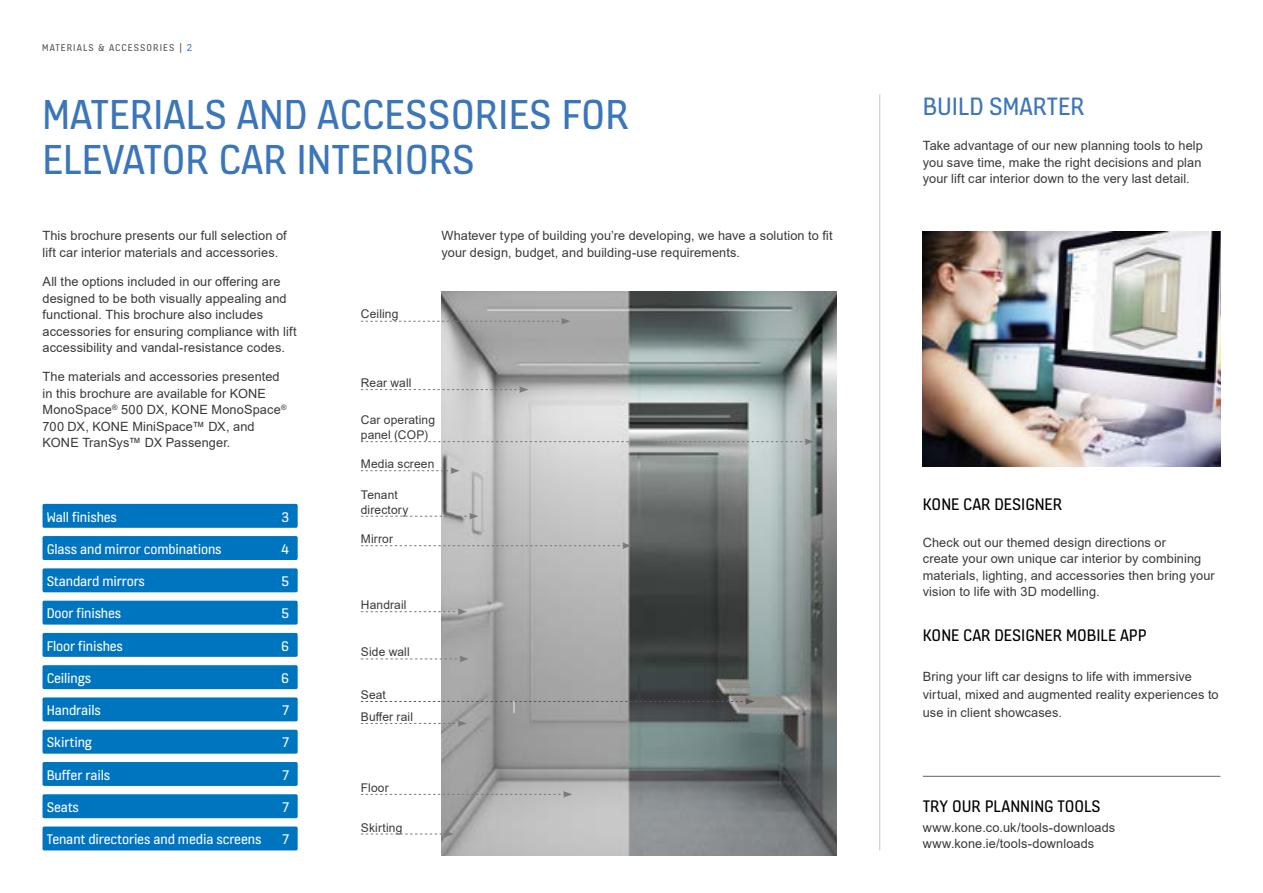
<style>
.page{position:relative;width:1263px;height:893px;background:#fff}
.page>*{position:absolute;margin:0;border:0;box-sizing:border-box;transform-origin:0 0}
.t1{font:45px/45px "KONE Information";color:#3b76ba}
.t2{font:27px "KONE Information";color:#3b76ba}
.t3{font:18px "KONE Information";color:#000}
.t4{font:15px "KONE Information";letter-spacing:-.01em;color:#fff}
.t5{font:12.75px/16.5px "Arial";letter-spacing:.01em;color:#393939}
.t6{font:12px/15px "Arial";letter-spacing:.01em;color:#393939}
.t7{font:10.5px "KONE Information v 13";letter-spacing:.1em;color:#555}
.s1{color:#3b76ba}
</style>
<div class="page">
<div style="left:43px;top:665px;width:255px;height:24px;background:#0075bf;border-radius:2px"></div>
<div style="left:43px;top:697px;width:255px;height:24px;background:#0075bf;border-radius:2px"></div>
<div style="left:43px;top:730px;width:255px;height:24px;background:#0075bf;border-radius:2px"></div>
<div style="left:43px;top:762px;width:255px;height:24px;background:#0075bf;border-radius:2px"></div>
<div style="left:43px;top:794px;width:255px;height:24px;background:#0075bf;border-radius:2px"></div>
<div style="left:43px;top:826px;width:255px;height:24px;background:#0075bf;border-radius:2px"></div>
<div style="left:43px;top:601px;width:255px;height:24px;background:#0075bf;border-radius:2px"></div>
<div style="left:43px;top:568px;width:255px;height:24px;background:#0075bf;border-radius:2px"></div>
<div style="left:43px;top:536px;width:255px;height:24px;background:#0075bf;border-radius:2px"></div>
<div style="left:43px;top:504px;width:255px;height:24px;background:#0075bf;border-radius:2px"></div>
<div style="left:43px;top:633px;width:255px;height:24px;background:#0075bf;border-radius:2px"></div>
<img style="left:441px;top:291px;width:396px;height:565px">
<svg style="left:361px;top:467px;width:99px;height:7px"></svg>
<svg style="left:361px;top:513px;width:117px;height:7px"></svg>
<svg style="left:361px;top:655px;width:108px;height:7px"></svg>
<svg style="left:361px;top:542px;width:270px;height:7px"></svg>
<svg style="left:361px;top:608px;width:106px;height:7px"></svg>
<svg style="left:361px;top:720px;width:106px;height:7px"></svg>
<svg style="left:361px;top:318px;width:209px;height:7px"></svg>
<svg style="left:361px;top:791px;width:211px;height:7px"></svg>
<svg style="left:361px;top:386px;width:167px;height:7px"></svg>
<svg style="left:361px;top:831px;width:93px;height:6px"></svg>
<svg style="left:361px;top:438px;width:453px;height:7px"></svg>
<svg style="left:361px;top:698px;width:393px;height:15px"></svg>
<hr style="left:879px;top:94px;width:1px;height:756px;background:#c6c6c6">
<hr style="left:923px;top:776px;width:297px;height:1px;background:#646363">
<img style="left:923px;top:231px;width:297px;height:235px">
<p class="t7" style="left:42px;top:40px;width:151px">MATERIALS &amp; ACCESSORIES | <span class="s1">2</span></p>
<h1 class="t1" style="left:43px;top:90px;width:588px">MATERIALS AND ACCESSORIES FOR<br>ELEVATOR CAR INTERIORS</h1>
<p class="t5" style="left:43px;top:228px;width:246px">This brochure presents our full selection of lift car interior materials and accessories.</p>
<p class="t5" style="left:43px;top:273px;width:256px">All the options included in our offering are designed to be both visually appealing and functional. This brochure also includes accessories for ensuring compliance with lift accessibility and vandal-resistance codes.</p>
<p class="t5" style="left:43px;top:369px;width:246px">The materials and accessories presented in this brochure are available for KONE MonoSpace<sup>®</sup> 500 DX, KONE MonoSpace<sup>® </sup>700 DX, KONE MiniSpace™ DX, and KONE TranSys™ DX Passenger.</p>
<p class="t4" style="left:47px;top:507px;width:72px">Wall finishes</p>
<p class="t4" style="left:281px;top:507px;width:9px">3</p>
<p class="t4" style="left:47px;top:539px;width:176px">Glass and mirror combinations</p>
<p class="t4" style="left:281px;top:539px;width:9px">4</p>
<p class="t4" style="left:47px;top:571px;width:100px">Standard mirrors</p>
<p class="t4" style="left:281px;top:571px;width:9px">5</p>
<p class="t4" style="left:47px;top:603px;width:76px">Door finishes</p>
<p class="t4" style="left:281px;top:603px;width:9px">5</p>
<p class="t4" style="left:47px;top:636px;width:78px">Floor finishes</p>
<p class="t4" style="left:281px;top:636px;width:9px">6</p>
<p class="t4" style="left:47px;top:668px;width:46px">Ceilings</p>
<p class="t4" style="left:281px;top:668px;width:9px">6</p>
<p class="t4" style="left:47px;top:700px;width:56px">Handrails</p>
<p class="t4" style="left:282px;top:700px;width:8px">7</p>
<p class="t4" style="left:47px;top:733px;width:47px">Skirting</p>
<p class="t4" style="left:282px;top:733px;width:8px">7</p>
<p class="t4" style="left:47px;top:765px;width:65px">Buffer rails</p>
<p class="t4" style="left:282px;top:765px;width:8px">7</p>
<p class="t4" style="left:47px;top:797px;width:34px">Seats</p>
<p class="t4" style="left:283px;top:797px;width:8px">7</p>
<p class="t4" style="left:47px;top:829px;width:216px">Tenant directories and media screens</p>
<p class="t4" style="left:282px;top:829px;width:8px">7</p>
<p class="t6" style="left:361px;top:307px;width:39px">Ceiling</p>
<p class="t6" style="left:361px;top:375px;width:52px">Rear wall</p>
<p class="t5" style="left:441px;top:228px;width:393px">Whatever type of building you’re developing, we have a solution to fit your design, budget, and building-use requirements.</p>
<p class="t6" style="left:361px;top:412px;width:76px">Car operating panel (COP)</p>
<p class="t6" style="left:361px;top:456px;width:75px">Media screen</p>
<p class="t6" style="left:361px;top:487px;width:49px">Tenant directory</p>
<p class="t6" style="left:361px;top:531px;width:34px">Mirror</p>
<p class="t6" style="left:361px;top:597px;width:47px">Handrail</p>
<p class="t6" style="left:361px;top:645px;width:50px">Side wall</p>
<p class="t6" style="left:361px;top:687px;width:27px">Seat</p>
<p class="t6" style="left:361px;top:709px;width:54px">Buffer rail</p>
<p class="t6" style="left:361px;top:780px;width:29px">Floor</p>
<p class="t6" style="left:361px;top:820px;width:43px">Skirting</p>
<h2 class="t2" style="left:923px;top:88px;width:163px">BUILD SMARTER</h2>
<p class="t5" style="left:923px;top:137px;width:282px">Take advantage of our new planning tools to help you save time, make the right decisions and plan your lift car interior down to the very last detail.</p>
<h3 class="t3" style="left:923px;top:492px;width:141px">KONE CAR DESIGNER</h3>
<p class="t5" style="left:923px;top:534px;width:293px">Check out our themed design directions or<br>create your own unique car interior by combining materials, lighting, and accessories then bring your vision to life with 3D modelling.</p>
<h3 class="t3" style="left:923px;top:623px;width:225px">KONE CAR DESIGNER MOBILE APP</h3>
<p class="t5" style="left:923px;top:668px;width:297px;line-height:18px">Bring your lift car designs to life with immersive virtual, mixed and augmented reality experiences to use in client showcases.</p>
<h3 class="t3" style="left:923px;top:794px;width:179px">TRY OUR PLANNING TOOLS</h3>
<p class="t5" style="left:923px;top:820px;width:194px;line-height:15.8px">www.kone.co.uk/tools-downloads www.kone.ie/tools-downloads</p>
</div>
